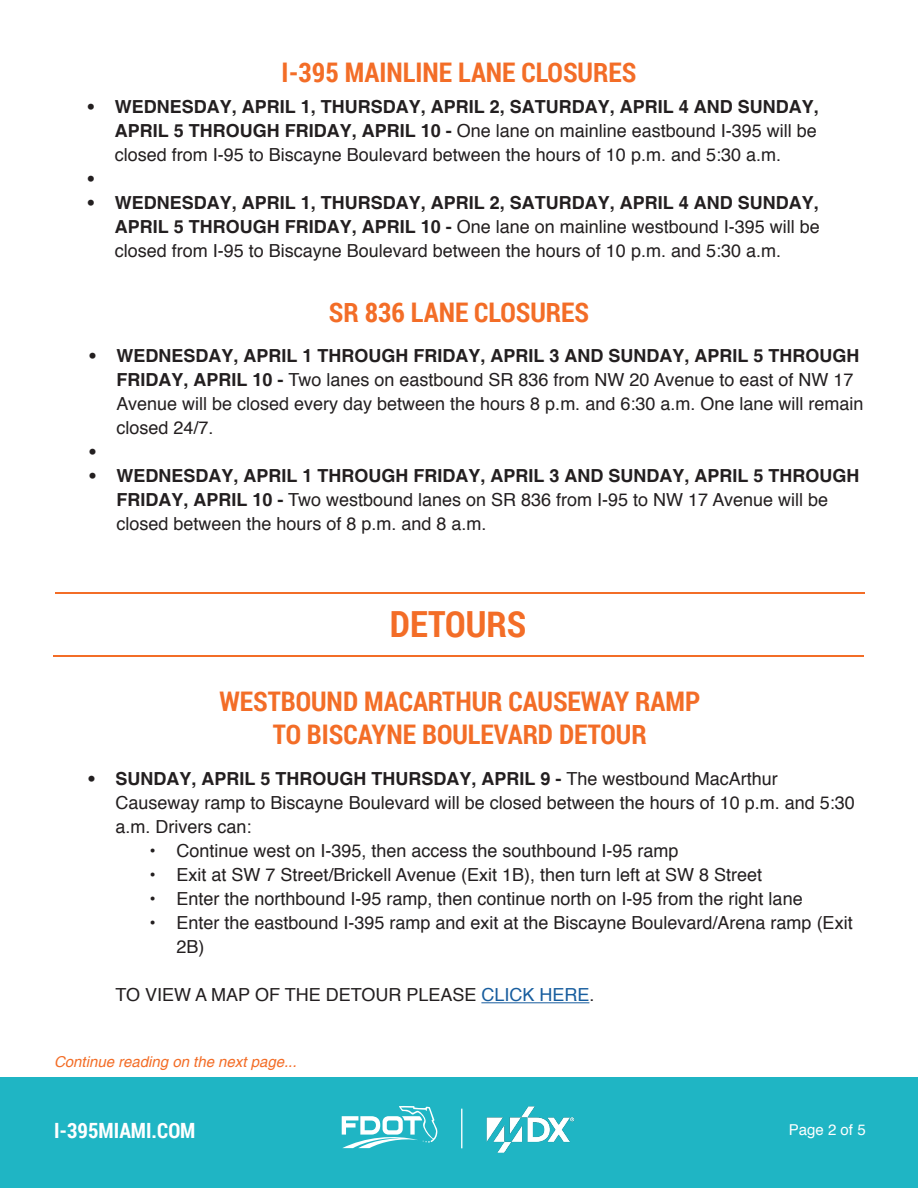
<style>
.page{position:relative;width:918px;height:1188px;background:#fff}
.page>*{position:absolute;margin:0;border:0;box-sizing:border-box;transform-origin:0 0}
.t1{font:700 36px "Roboto Condensed";color:#f36d27}
.t2{font:700 27px/32.4px "Roboto Condensed";color:#f36d27;text-align:center}
.t3{font:700 21px "Roboto Condensed";color:#fff}
.t4{font:18px/24px "Helvetica";color:#231f20}
.t5{font:700 18px "Helvetica";color:#231f20}
.t6{font:italic 15px "Helvetica";color:#f36d27}
.t7{font:15px "Helvetica";color:#fff}
.s1{font-weight:700}
.s2{color:#175d9e}
</style>
<div class="page">
<div style="left:0;top:1077px;width:918px;height:111px;background:#1fb5c4"></div>
<hr style="left:461px;top:1109px;width:1px;height:39px;background:#fff">
<svg style="left:342px;top:1106px;width:95px;height:42px"></svg>
<img style="left:486px;top:1106px;width:89px;height:47px">
<hr style="left:53px;top:655px;width:810px;height:2px;background:#f36d27">
<hr style="left:55px;top:592px;width:810px;height:1px;background:#f36d27">
<hr style="left:481px;top:1002px;width:108px;height:1px;background:#175d9e">
<p class="t2" style="left:282px;top:55px;width:356px">I-395 MAINLINE LANE CLOSURES</p>
<p class="t4" style="left:115px;top:95px;width:706px;text-align:justify;text-indent:-27px"><span class="s1">• WEDNESDAY, APRIL 1, THURSDAY, APRIL 2, SATURDAY, APRIL 4 AND SUNDAY, APRIL 5 THROUGH FRIDAY, APRIL 10 -</span> One lane on mainline eastbound I-395 will be closed from I-95 to Biscayne Boulevard between the hours of 10 p.m. and 5:30 a.m.</p>
<p class="t5" style="left:88px;top:168px;width:8px">•</p>
<p class="t4" style="left:115px;top:191px;width:707px;text-align:justify;text-indent:-27px"><span class="s1">• WEDNESDAY, APRIL 1, THURSDAY, APRIL 2, SATURDAY, APRIL 4 AND SUNDAY, APRIL 5 THROUGH FRIDAY, APRIL 10 -</span> One lane on mainline westbound I-395 will be closed from I-95 to Biscayne Boulevard between the hours of 10 p.m. and 5:30 a.m.</p>
<p class="t2" style="left:329px;top:295px;width:262px">SR 836 LANE CLOSURES</p>
<p class="t4" style="left:116px;top:345px;width:749px;text-indent:-27px"><span class="s1">• WEDNESDAY, APRIL 1 THROUGH FRIDAY, APRIL 3 AND SUNDAY, APRIL 5 THROUGH FRIDAY, APRIL 10 -</span> Two lanes on eastbound SR 836 from NW 20 Avenue to east of NW 17<br>Avenue will be closed every day between the hours 8 p.m. and 6:30 a.m. One lane will remain closed 24/7.</p>
<p class="t5" style="left:89px;top:441px;width:8px">•</p>
<p class="t4" style="left:116px;top:465px;width:745px;text-indent:-27px"><span class="s1">• WEDNESDAY, APRIL 1 THROUGH FRIDAY, APRIL 3 AND SUNDAY, APRIL 5 THROUGH<br>FRIDAY, APRIL 10 -</span> Two westbound lanes on SR 836 from I-95 to NW 17 Avenue will be closed between the hours of 8 p.m. and 8 a.m.</p>
<p class="t1" style="left:390px;top:599px;width:138px">DETOURS</p>
<p class="t2" style="left:219px;top:685px;width:482px">WESTBOUND MACARTHUR CAUSEWAY RAMP<br>TO BISCAYNE BOULEVARD DETOUR</p>
<p class="t4" style="left:116px;top:768px;width:741px;text-indent:-27px"><span class="s1">• SUNDAY, APRIL 5 THROUGH THURSDAY, APRIL 9 -</span> The westbound MacArthur<br>Causeway ramp to Biscayne Boulevard will be closed between the hours of 10 p.m. and 5:30 a.m. Drivers can:</p>
<p class="t4" style="left:149px;top:840px;width:531px">• Continue west on I-395, then access the southbound I-95 ramp</p>
<p class="t4" style="left:149px;top:864px;width:614px">• Exit at SW 7 Street/Brickell Avenue (Exit 1B), then turn left at SW 8 Street</p>
<p class="t4" style="left:149px;top:888px;width:655px">• Enter the northbound I-95 ramp, then continue north on I-95 from the right lane</p>
<p class="t4" style="left:176px;top:912px;width:678px;text-indent:-27px">• Enter the eastbound I-395 ramp and exit at the Biscayne Boulevard/Arena ramp (Exit<br>2B)</p>
<p class="t4" style="left:116px;top:984px;width:480px">TO VIEW A MAP OF THE DETOUR PLEASE <span class="s2">CLICK HERE</span>.</p>
<p class="t6" style="left:54px;top:1053px;width:244px">Continue reading on the next page...</p>
<p class="t3" style="left:54px;top:1116px;width:143px">I-395MIAMI.COM</p>
<p class="t7" style="left:789px;top:1118px;width:78px">Page 2 of 5</p>
</div>
